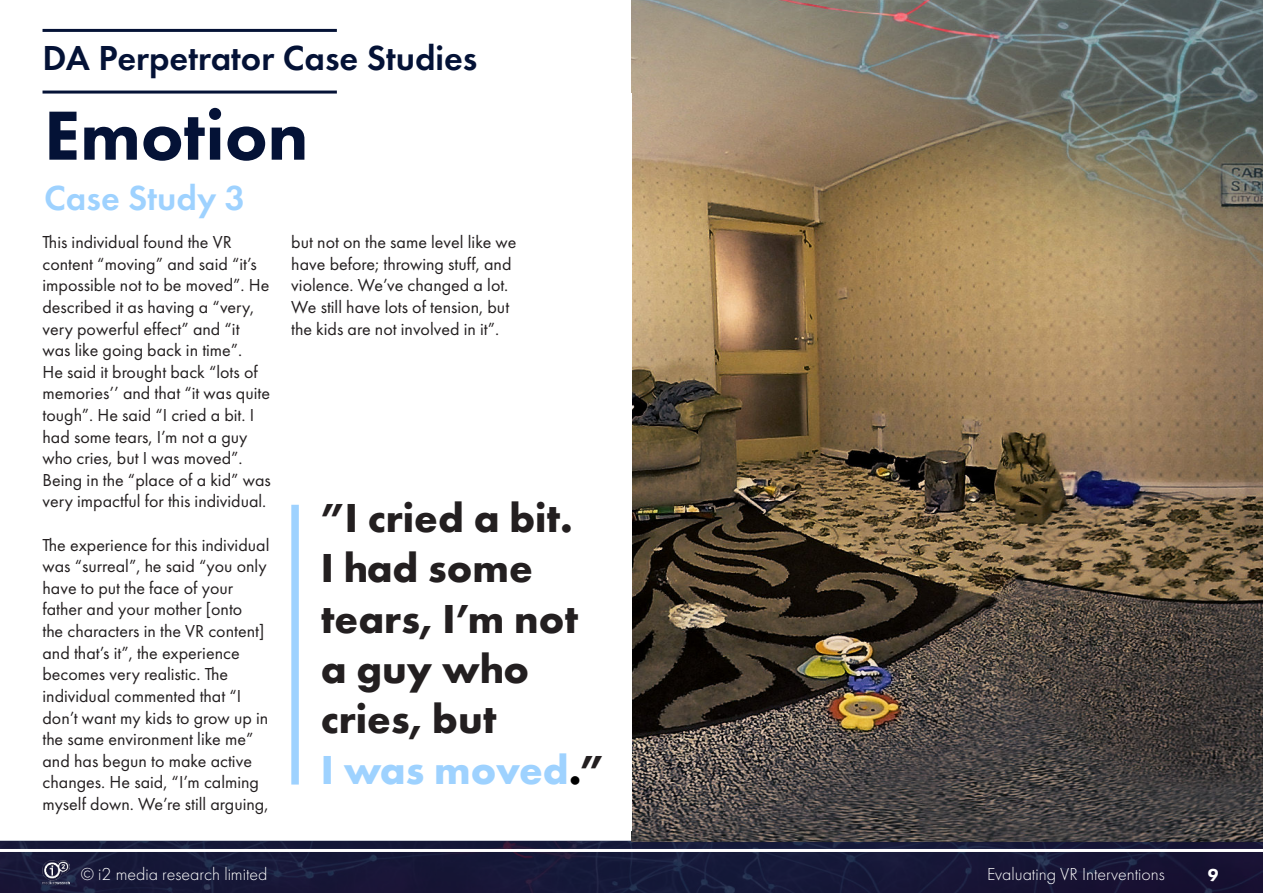
<style>
.page{position:relative;width:1263px;height:893px;background:#fff}
.page>*{position:absolute;margin:0;border:0;box-sizing:border-box;transform-origin:0 0}
.t1{font:800 72px "Futura PT";color:#041236}
.t2{font:700 42px/50.4px "Futura PT";color:#231f20}
.t3{font:600 36px "Futura PT";color:#041236}
.t4{font:600 36px "Futura PT";color:#9ed2ff}
.t5{font:18px/21.6px "Futura PT";color:#231f20}
.t6{font:300 18px "Futura PT";color:#fff}
.t7{font:800 18px "Futura PT";color:#fff}
.s1{color:#9ed2ff}
.s2{color:#000}
</style>
<div class="page">
<svg style="left:0;top:841px;width:1263px;height:52px;background:#171838"></svg>
<hr style="left:0;top:849px;width:1263px;height:3px;background:#fff">
<img style="left:43px;top:861px;width:27px;height:25px">
<img style="left:631px;top:0;width:632px;height:842px">
<div style="left:291px;top:505px;width:8px;height:279px;background:#9ed2ff"></div>
<hr style="left:43px;top:29px;width:294px;height:3px;background:#041236">
<hr style="left:43px;top:91px;width:294px;height:3px;background:#041236">
<h3 class="t3" style="left:43px;top:43px;width:436px">DA Perpetrator Case Studies</h3>
<h1 class="t1" style="left:44px;top:106px;width:266px">Emotion</h1>
<h3 class="t4" style="left:44px;top:183px;width:202px">Case Study 3</h3>
<p class="t5" style="left:43px;top:233px;width:230px">This individual found the VR content “moving” and said “it’s impossible not to be moved”. He described it as having a “very, very powerful effect” and “it was like going back in time”.<br>He said it brought back “lots of memories’’ and that “it was quite tough”. He said “I cried a bit. I had some tears, I’m not a guy who cries, but I was moved”.<br>Being in the “place of a kid” was very impactful for this individual.</p>
<p class="t5" style="left:43px;top:535px;width:228px">The experience for this individual was “surreal”, he said “you only have to put the face of your father and your mother [onto<br>the characters in the VR content] and that’s it”, the experience becomes very realistic. The individual commented that “I don’t want my kids to grow up in the same environment like me” and has begun to make active changes. He said, “I’m calming myself down. We’re still arguing,</p>
<p class="t5" style="left:291px;top:233px;width:227px">but not on the same level like we have before; throwing stuff, and violence. We’ve changed a lot.<br>We still have lots of tension, but the kids are not involved in it”.</p>
<h2 class="t2" style="left:321px;top:496px;width:285px">”I cried a bit.<br>I had some tears, I’m not a guy who cries, but<br><span class="s1">I was moved</span><span class="s2">.</span>”</h2>
<p class="t6" style="left:81px;top:867px;width:188px">© i2 media research limited</p>
<p class="t7" style="left:1208px;top:868px;width:12px">9</p>
<p class="t6" style="left:987px;top:867px;width:179px">Evaluating VR Interventions</p>
</div>
